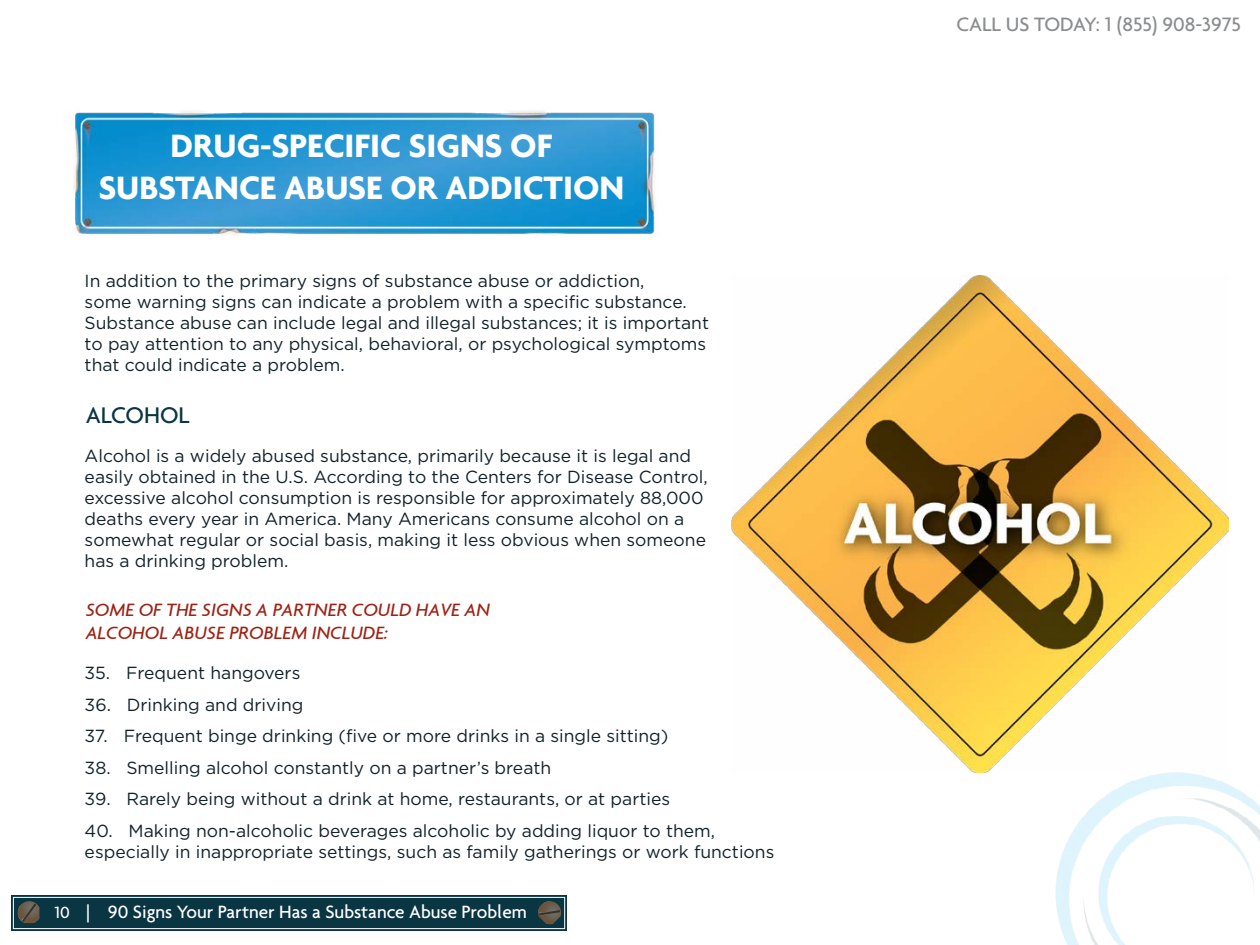
<style>
.page{position:relative;width:1260px;height:945px;background:#fff}
.page>*{position:absolute;margin:0;border:0;box-sizing:border-box;transform-origin:0 0}
.t1{font:700 35px/42px "Agenda";color:#fff;text-align:center}
.t2{font:500 24.5px "Agenda";color:#0a3542}
.t3{font:500 21px "Agenda";color:#8a8c8e}
.t4{font:italic 500 19.25px/23.1px "Agenda";color:#9f2214}
.t5{font:500 19.25px "Agenda";color:#fff}
.t6{font:17.5px/21px "Gotham";color:#132229}
.t7{font:500 17.5px "Agenda";color:#fff}
</style>
<div class="page">
<img style="left:1056px;top:772px;width:204px;height:173px">
<div style="left:11px;top:895px;width:556px;height:36px;background:#0a3542"></div>
<img style="left:22px;top:901px;width:15px;height:22px">
<svg style="left:18px;top:904px;width:21px;height:18px"></svg>
<img style="left:538px;top:908px;width:23px;height:16px">
<svg style="left:538px;top:901px;width:22px;height:15px"></svg>
<div style="left:13px;top:897px;width:552px;height:32px;border:1px solid #fff"></div>
<img style="left:74px;top:111px;width:581px;height:124px">
<img style="left:732px;top:276px;width:496px;height:496px">
<h1 class="t1" style="left:99px;top:124px;width:527px">DRUG-SPECIFIC SIGNS OF<br>SUBSTANCE ABUSE OR ADDICTION</h1>
<p class="t6" style="left:85px;top:270px;width:626px">In addition to the primary signs of substance abuse or addiction,<br>some warning signs can indicate a problem with a specific substance.<br>Substance abuse can include legal and illegal substances; it is important to pay attention to any physical, behavioral, or psychological symptoms that could indicate a problem.</p>
<h2 class="t2" style="left:86px;top:400px;width:105px">ALCOHOL</h2>
<p class="t6" style="left:85px;top:445px;width:625px">Alcohol is a widely abused substance, primarily because it is legal and easily obtained in the U.S. According to the Centers for Disease Control, excessive alcohol consumption is responsible for approximately 88,000 deaths every year in America. Many Americans consume alcohol on a somewhat regular or social basis, making it less obvious when someone has a drinking problem.</p>
<p class="t4" style="left:86px;top:598px;width:406px">SOME OF THE SIGNS A PARTNER COULD HAVE AN<br>ALCOHOL ABUSE PROBLEM INCLUDE:</p>
<p class="t6" style="left:85px;top:662px;width:217px">35. Frequent hangovers</p>
<p class="t6" style="left:85px;top:694px;width:220px">36. Drinking and driving</p>
<p class="t6" style="left:85px;top:725px;width:585px">37. Frequent binge drinking (five or more drinks in a single sitting)</p>
<p class="t6" style="left:85px;top:757px;width:468px">38. Smelling alcohol constantly on a partner’s breath</p>
<p class="t6" style="left:85px;top:788px;width:587px">39. Rarely being without a drink at home, restaurants, or at parties</p>
<p class="t6" style="left:85px;top:820px;width:691px">40. Making non-alcoholic beverages alcoholic by adding liquor to them, especially in inappropriate settings, such as family gatherings or work functions</p>
<p class="t7" style="left:54px;top:902px;width:17px">10</p>
<p class="t5" style="left:86px;top:900px;width:443px">| 90 Signs Your Partner Has a Substance Abuse Problem</p>
<p class="t3" style="left:956px;top:11px;width:286px">CALL US TODAY: 1 (855) 908-3975</p>
</div>
